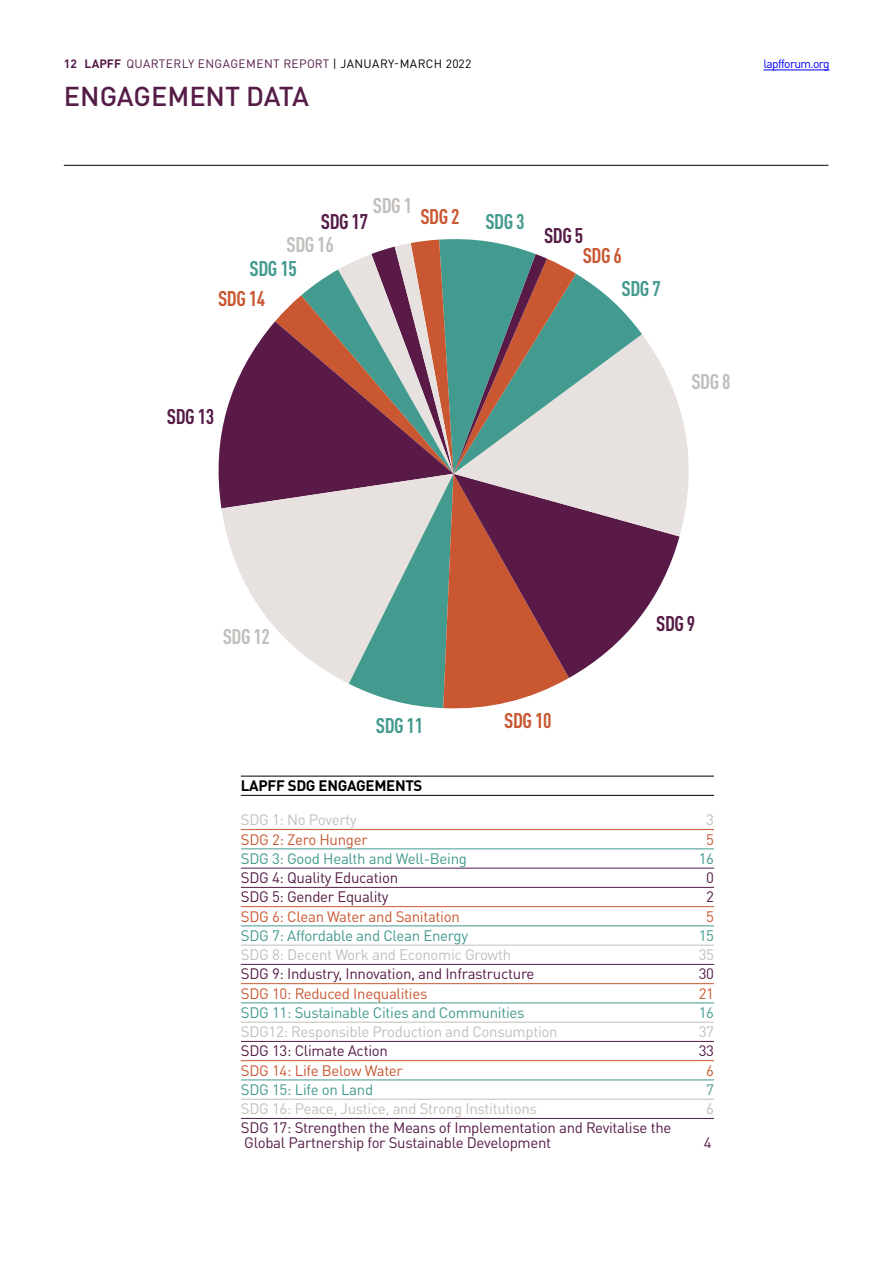
<style>
.page{position:relative;width:893px;height:1263px;background:#fff}
.page>*{position:absolute;margin:0;border:0;box-sizing:border-box;transform-origin:0 0}
.t1{font:500 27px "DINOT";color:#551c47}
.t2{font:700 condensed 21px "DINOT";letter-spacing:-.02em;color:#c95832}
.t3{font:700 condensed 21px "DINOT";letter-spacing:-.02em;color:#c2bebb}
.t4{font:700 condensed 21px "DINOT";letter-spacing:-.02em;color:#551c47}
.t5{font:700 condensed 21px "DINOT";letter-spacing:-.02em;color:#439a8f}
.t6{font:15px/15px "DINOT";letter-spacing:-.02em;color:#551c47}
.t7{font:15px "DINOT";letter-spacing:-.02em;color:#c2bebb}
.t8{font:15px "DINOT";letter-spacing:-.02em;color:#439a8f}
.t9{font:15px "DINOT";letter-spacing:-.02em;color:#c95832}
.t10{font:700 15px "DINOT";letter-spacing:-.02em;color:#000}
.t11{font:12px "DINOT";letter-spacing:.035em;color:#551c47}
.t12{font:12px "DINOT";letter-spacing:-.05em;color:#00f}
.s1{font-weight:700}
.s2{color:#000}
.s3{color:#439a8f}
</style>
<div class="page">
<hr style="left:763px;top:70px;width:66px;height:1px;background:#00f">
<hr style="left:64px;top:165px;width:764px;height:1px;background:#000">
<svg style="left:218px;top:321px;width:57px;height:184px;fill:#5a1a47"></svg>
<svg style="left:221px;top:474px;width:54px;height:153px;fill:#e7e2df"></svg>
<svg style="left:642px;top:536px;width:37px;height:79px;fill:#5a1a47"></svg>
<svg style="left:642px;top:335px;width:47px;height:201px;fill:#e7e2df"></svg>
<svg style="left:275px;top:239px;width:367px;height:470px;background:#9f9192"></svg>
<hr style="left:241px;top:776px;width:473px;height:1px;background:#000">
<hr style="left:241px;top:795px;width:473px;height:1px;background:#000">
<hr style="left:241px;top:829px;width:473px;height:1px;background:#c95832">
<hr style="left:241px;top:849px;width:473px;height:1px;background:#439a8f">
<hr style="left:241px;top:868px;width:473px;height:1px;background:#551c47">
<hr style="left:241px;top:887px;width:473px;height:1px;background:#551c47">
<hr style="left:241px;top:906px;width:473px;height:1px;background:#c95832">
<hr style="left:241px;top:926px;width:473px;height:1px;background:#439a8f">
<hr style="left:241px;top:945px;width:473px;height:1px;background:#c2bebb">
<hr style="left:241px;top:964px;width:473px;height:1px;background:#551c47">
<hr style="left:241px;top:983px;width:473px;height:1px;background:#c95832">
<hr style="left:241px;top:1003px;width:473px;height:1px;background:#439a8f">
<hr style="left:241px;top:1022px;width:473px;height:1px;background:#c2bebb">
<hr style="left:241px;top:1041px;width:473px;height:1px;background:#551c47">
<hr style="left:241px;top:1060px;width:473px;height:1px;background:#c95832">
<hr style="left:241px;top:1080px;width:473px;height:1px;background:#439a8f">
<hr style="left:241px;top:1099px;width:473px;height:1px;background:#c2bebb">
<hr style="left:241px;top:1118px;width:473px;height:1px;background:#551c47">
<p class="t11" style="left:64px;top:55px;width:409px"><span class="s1">12 LAPFF</span> QUARTERLY ENGAGEMENT REPORT <span class="s2">| JANUARY-MARCH 2022</span></p>
<p class="t12" style="left:763px;top:55px;width:68px">lapfforum.org</p>
<h1 class="t1" style="left:64px;top:75px;width:247px">ENGAGEMENT DATA</h1>
<h2 class="t3" style="left:373px;top:190px;width:41px">SDG 1</h2>
<h2 class="t4" style="left:321px;top:206px;width:49px">SDG 17</h2>
<h2 class="t2" style="left:420px;top:201px;width:106px">SDG 2 <span class="s3">SDG 3</span></h2>
<h2 class="t3" style="left:286px;top:229px;width:49px">SDG 16</h2>
<h2 class="t5" style="left:250px;top:253px;width:49px">SDG 15</h2>
<h2 class="t2" style="left:218px;top:283px;width:49px">SDG 14</h2>
<h2 class="t4" style="left:544px;top:220px;width:41px">SDG 5</h2>
<h2 class="t2" style="left:583px;top:241px;width:41px">SDG 6</h2>
<h2 class="t5" style="left:622px;top:273px;width:41px">SDG 7</h2>
<h2 class="t4" style="left:167px;top:402px;width:49px">SDG 13</h2>
<h2 class="t3" style="left:691px;top:366px;width:41px">SDG 8</h2>
<h2 class="t3" style="left:223px;top:621px;width:49px">SDG 12</h2>
<h2 class="t4" style="left:656px;top:608px;width:41px">SDG 9</h2>
<h2 class="t5" style="left:376px;top:710px;width:49px">SDG 11</h2>
<h2 class="t2" style="left:504px;top:705px;width:49px">SDG 10</h2>
<p class="t10" style="left:241px;top:774px;width:183px">LAPFF SDG ENGAGEMENTS</p>
<p class="t7" style="left:241px;top:808px;width:117px">SDG 1: No Poverty</p>
<p class="t7" style="left:706px;top:808px;width:9px">3</p>
<p class="t9" style="left:241px;top:828px;width:128px">SDG 2: Zero Hunger</p>
<p class="t9" style="left:706px;top:828px;width:9px">5</p>
<p class="t8" style="left:241px;top:847px;width:228px">SDG 3: Good Health and Well-Being</p>
<p class="t8" style="left:699px;top:847px;width:17px">16</p>
<p class="t6" style="left:241px;top:869px;width:159px">SDG 4: Quality Education</p>
<p class="t6" style="left:706px;top:869px;width:9px">0</p>
<p class="t6" style="left:241px;top:888px;width:149px">SDG 5: Gender Equality</p>
<p class="t6" style="left:706px;top:888px;width:9px">2</p>
<p class="t9" style="left:241px;top:905px;width:221px">SDG 6: Clean Water and Sanitation</p>
<p class="t9" style="left:706px;top:905px;width:9px">5</p>
<p class="t8" style="left:241px;top:924px;width:229px">SDG 7: Affordable and Clean Energy</p>
<p class="t8" style="left:699px;top:924px;width:17px">15</p>
<p class="t7" style="left:241px;top:943px;width:272px">SDG 8: Decent Work and Economic Growth</p>
<p class="t7" style="left:699px;top:943px;width:17px">35</p>
<p class="t6" style="left:241px;top:965px;width:295px">SDG 9: Industry, Innovation, and Infrastructure</p>
<p class="t6" style="left:699px;top:965px;width:17px">30</p>
<p class="t9" style="left:241px;top:982px;width:188px">SDG 10: Reduced Inequalities</p>
<p class="t9" style="left:699px;top:982px;width:17px">21</p>
<p class="t8" style="left:241px;top:1001px;width:285px">SDG 11: Sustainable Cities and Communities</p>
<p class="t8" style="left:699px;top:1001px;width:17px">16</p>
<p class="t7" style="left:241px;top:1020px;width:318px">SDG12: Responsible Production and Consumption</p>
<p class="t7" style="left:699px;top:1020px;width:17px">37</p>
<p class="t6" style="left:241px;top:1042px;width:149px">SDG 13: Climate Action</p>
<p class="t6" style="left:699px;top:1042px;width:17px">33</p>
<p class="t9" style="left:241px;top:1059px;width:164px">SDG 14: Life Below Water</p>
<p class="t9" style="left:706px;top:1059px;width:9px">6</p>
<p class="t8" style="left:241px;top:1078px;width:134px">SDG 15: Life on Land</p>
<p class="t8" style="left:706px;top:1078px;width:9px">7</p>
<p class="t7" style="left:241px;top:1097px;width:298px">SDG 16: Peace, Justice, and Strong Institutions</p>
<p class="t7" style="left:706px;top:1097px;width:9px">6</p>
<p class="t6" style="left:241px;top:1119px;width:432px">SDG 17: Strengthen the Means of Implementation and Revitalise the<br>Global Partnership for Sustainable Development</p>
<p class="t6" style="left:704px;top:1134px;width:9px">4</p>
</div>
